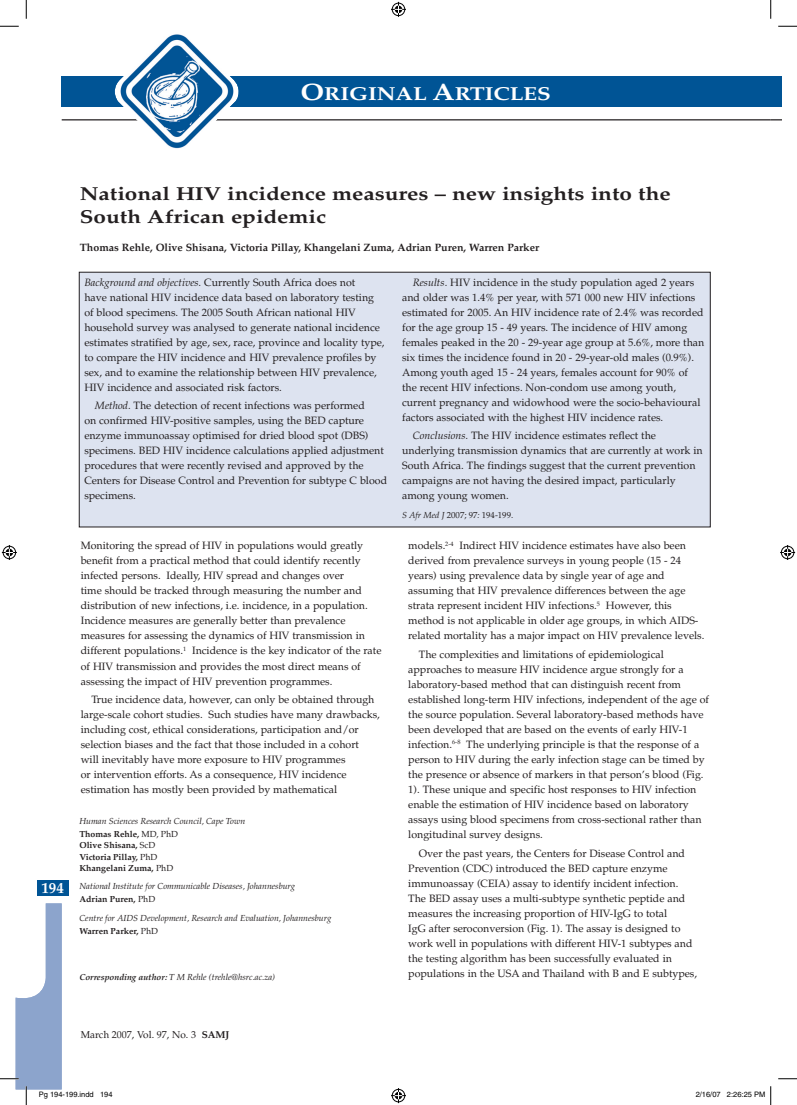
<style>
.page{position:relative;width:797px;height:1105px;background:#fff}
.page>*{position:absolute;margin:0;border:0;box-sizing:border-box;transform-origin:0 0}
.t1{font:700 18.75px/22.5px "Palatino";color:#231f20;scale:1.2 1}
.t2{font:700 18.75px "Palatino";color:#fff;scale:1.2 1}
.t3{font:700 15px "Palatino";color:#fff}
.t4{font:10.62px/15px "Palatino";color:#231f20}
.t5{font:700 10.62px "Palatino";color:#231f20}
.t6{font:10px "Palatino";color:#231f20}
.t7{font:italic 8.75px/13px "Palatino";color:#231f20}
.t8{font:700 8.75px/11.2px "Palatino";color:#231f20}
.t9{font:8.75px "Palatino";color:#231f20}
.t10{font:7.5px "Helvetica";color:#000}
.s1{font-size:23.75px}
.s2{font-style:italic}
.s3{font-weight:700;font-style:normal}
.s4{font-style:normal}
.s5{font-weight:400}
.s6{font-weight:700}
</style>
<div class="page">
<div style="left:62px;top:77px;width:708px;height:30px;background:#005495"></div>
<hr style="left:62px;top:119px;width:708px;height:1px;background:#231f20">
<img style="left:114px;top:34px;width:124px;height:115px">
<div style="left:770px;top:77px;width:11px;height:30px;background:#005495"></div>
<div style="left:38px;top:880px;width:31px;height:16px;background:#005495"></div>
<div style="left:79px;top:272px;width:631px;height:255px;background:#dde3f0"></div>
<svg style="left:0;top:25px;width:19px;height:2px"></svg>
<svg style="left:778px;top:25px;width:19px;height:2px"></svg>
<svg style="left:778px;top:1078px;width:19px;height:1px"></svg>
<svg style="left:25px;top:0;width:2px;height:19px"></svg>
<svg style="left:770px;top:0;width:1px;height:19px"></svg>
<svg style="left:391px;top:2px;width:15px;height:15px"></svg>
<svg style="left:391px;top:1088px;width:15px;height:15px"></svg>
<svg style="left:2px;top:545px;width:15px;height:15px"></svg>
<svg style="left:780px;top:545px;width:15px;height:15px"></svg>
<svg style="left:0;top:903px;width:62px;height:202px"></svg>
<svg style="left:770px;top:1086px;width:1px;height:19px"></svg>
<h1 class="t2" style="left:300px;top:82px;width:210px"><span class="s1">O</span>RIGINAL <span class="s1">A</span>RTICLES</h1>
<h1 class="t1" style="left:80px;top:183px;width:494px">National HIV incidence measures – new insights into the<br>South African epidemic</h1>
<p class="t5" style="left:80px;top:241px;width:461px">Thomas Rehle, Olive Shisana, Victoria Pillay, Khangelani Zuma, Adrian Puren, Warren Parker</p>
<h2 class="t3" style="left:41px;top:879px;width:24px">194</h2>
<p class="t4" style="left:84px;top:275px;width:302px"><span class="s2">Background and objectives.</span> Currently South Africa does not<br>have national HIV incidence data based on laboratory testing of blood specimens. The 2005 South African national HIV household survey was analysed to generate national incidence estimates stratified by age, sex, race, province and locality type, to compare the HIV incidence and HIV prevalence profiles by sex, and to examine the relationship between HIV prevalence, HIV incidence and associated risk factors.</p>
<p class="t4" style="left:84px;top:398px;width:304px;text-indent:11px"><span class="s2">Method.</span> The detection of recent infections was performed<br>on confirmed HIV-positive samples, using the BED capture enzyme immunoassay optimised for dried blood spot (DBS) specimens. BED HIV incidence calculations applied adjustment procedures that were recently revised and approved by the Centers for Disease Control and Prevention for subtype C blood specimens.</p>
<p class="t4" style="left:81px;top:539px;width:302px">Monitoring the spread of HIV in populations would greatly benefit from a practical method that could identify recently infected persons. Ideally, HIV spread and changes over<br>time should be tracked through measuring the number and distribution of new infections, i.e. incidence, in a population.<br>Incidence measures are generally better than prevalence measures for assessing the dynamics of HIV transmission in different populations.<sup>1</sup> Incidence is the key indicator of the rate of HIV transmission and provides the most direct means of assessing the impact of HIV prevention programmes.</p>
<p class="t4" style="left:81px;top:692px;width:301px;text-indent:11px">True incidence data, however, can only be obtained through large-scale cohort studies. Such studies have many drawbacks, including cost, ethical considerations, participation and/or selection biases and the fact that those included in a cohort<br>will inevitably have more exposure to HIV programmes<br>or intervention efforts. As a consequence, HIV incidence estimation has mostly been provided by mathematical</p>
<p class="t7" style="left:79px;top:815px;width:167px">Human Sciences Research Council, Cape Town<br><span class="s3">Thomas Rehle,</span> <span class="s4">MD, PhD</span></p>
<p class="t8" style="left:79px;top:840px;width:95px">Olive Shisana, <span class="s5">ScD<br></span>Victoria Pillay, <span class="s5">PhD<br></span>Khangelani Zuma, <span class="s5">PhD</span></p>
<p class="t7" style="left:79px;top:880px;width:217px">National Institute for Communicable Diseases, Johannesburg<br><span class="s3">Adrian Puren,</span> <span class="s4">PhD</span></p>
<p class="t7" style="left:79px;top:911px;width:253px">Centre for AIDS Development, Research and Evaluation, Johannesburg<br><span class="s3">Warren Parker,</span> <span class="s4">PhD</span></p>
<p class="t7" style="left:79px;top:971px;width:197px"><span class="s6">Corresponding author:</span> T M Rehle (trehle@hsrc.ac.za)</p>
<p class="t4" style="left:402px;top:275px;width:304px;text-indent:11px"><span class="s2">Results.</span> HIV incidence in the study population aged 2 years and older was 1.4% per year, with 571 000 new HIV infections estimated for 2005. An HIV incidence rate of 2.4% was recorded for the age group 15 - 49 years. The incidence of HIV among females peaked in the 20 - 29-year age group at 5.6%, more than six times the incidence found in 20 - 29-year-old males (0.9%).<br>Among youth aged 15 - 24 years, females account for 90% of the recent HIV infections. Non-condom use among youth, current pregnancy and widowhood were the socio-behavioural factors associated with the highest HIV incidence rates.</p>
<p class="t4" style="left:402px;top:428px;width:302px;text-indent:11px"><span class="s2">Conclusions.</span> The HIV incidence estimates reflect the underlying transmission dynamics that are currently at work in South Africa. The findings suggest that the current prevention campaigns are not having the desired impact, particularly among young women.</p>
<p class="t9" style="left:402px;top:509px;width:113px"><span class="s2">S Afr Med J</span> 2007; 97<span class="s2">:</span> 194-199.</p>
<p class="t4" style="left:408px;top:539px;width:297px">models.<sup>2-4</sup> Indirect HIV incidence estimates have also been derived from prevalence surveys in young people (15 - 24 years) using prevalence data by single year of age and assuming that HIV prevalence differences between the age strata represent incident HIV infections.<sup>5</sup> However, this method is not applicable in older age groups, in which AIDS&shy;related mortality has a major impact on HIV prevalence levels.</p>
<p class="t4" style="left:408px;top:647px;width:302px;text-indent:11px">The complexities and limitations of epidemiological approaches to measure HIV incidence argue strongly for a laboratory-based method that can distinguish recent from established long-term HIV infections, independent of the age of the source population. Several laboratory-based methods have been developed that are based on the events of early HIV-1 infection.<sup>6-8</sup> The underlying principle is that the response of a person to HIV during the early infection stage can be timed by the presence or absence of markers in that person’s blood (Fig.<br>1). These unique and specific host responses to HIV infection enable the estimation of HIV incidence based on laboratory assays using blood specimens from cross-sectional rather than longitudinal survey designs.</p>
<p class="t4" style="left:408px;top:846px;width:290px;text-indent:11px">Over the past years, the Centers for Disease Control and Prevention (CDC) introduced the BED capture enzyme immunoassay (CEIA) assay to identify incident infection.<br>The BED assay uses a multi-subtype synthetic peptide and measures the increasing proportion of HIV-IgG to total<br>IgG after seroconversion (Fig. 1). The assay is designed to work well in populations with different HIV-1 subtypes and the testing algorithm has been successfully evaluated in populations in the USA and Thailand with B and E subtypes,</p>
<p class="t6" style="left:81px;top:1029px;width:150px">March 2007, Vol. 97, No. 3 <span class="s6">SAMJ</span></p>
<p class="t10" style="left:39px;top:1090px;width:75px">Pg 194-199.indd 194</p>
<p class="t10" style="left:695px;top:1090px;width:71px">2/16/07 2:26:25 PM</p>
</div>
